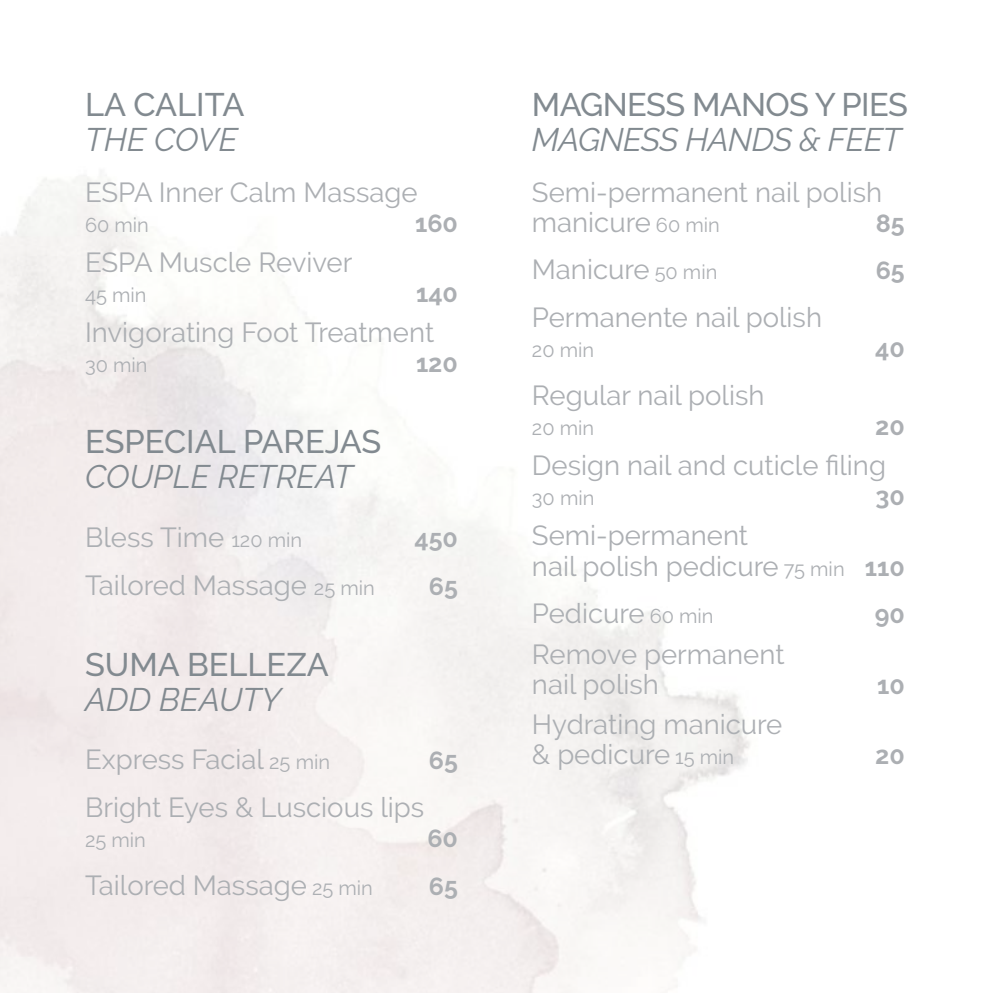
<style>
.page{position:relative;width:993px;height:993px;background:#fff}
.page>*{position:absolute;margin:0;border:0;box-sizing:border-box;transform-origin:0 0}
.t1{font:italic 32.5px "Raleway";letter-spacing:-.005em;color:#828a90}
.t2{font:500 32.5px "Raleway";color:#828a90}
.t3{font:500 32.5px "Raleway";letter-spacing:-.02em;color:#828a90}
.t4{font:27.5px/30px "Raleway";color:#acafb3}
.t5{font:700 25px "Raleway";color:#acafb3}
.t6{font:20px "Raleway";color:#acafb3}
.s1{font-size:20px}
.s2{font-weight:700;font-size:25px}
</style>
<div class="page">
<p class="t2" style="left:85px;top:85px;width:161px">LA CALITA</p>
<p class="t1" style="left:85px;top:120px;width:154px">THE COVE</p>
<p class="t4" style="left:85px;top:177px;width:334px">ESPA Inner Calm Massage</p>
<p class="t6" style="left:85px;top:213px;width:65px">60 min</p>
<p class="t5" style="left:415px;top:208px;width:44px">160</p>
<p class="t4" style="left:85px;top:247px;width:269px">ESPA Muscle Reviver</p>
<p class="t6" style="left:85px;top:283px;width:63px">45 min</p>
<p class="t5" style="left:416px;top:279px;width:43px">140</p>
<p class="t4" style="left:85px;top:317px;width:350px">Invigorating Foot Treatment</p>
<p class="t6" style="left:85px;top:353px;width:64px">30 min</p>
<p class="t5" style="left:416px;top:349px;width:43px">120</p>
<p class="t2" style="left:85px;top:423px;width:298px">ESPECIAL PAREJAS</p>
<p class="t1" style="left:85px;top:458px;width:269px">COUPLE RETREAT</p>
<p class="t4" style="left:85px;top:522px;width:218px">Bless Time <span class="s1">120 min</span></p>
<p class="t5" style="left:414px;top:523px;width:45px">450</p>
<p class="t4" style="left:85px;top:569px;width:291px">Tailored Massage <span class="s1">25 min</span></p>
<p class="t5" style="left:428px;top:571px;width:31px">65</p>
<p class="t2" style="left:85px;top:645px;width:245px">SUMA BELLEZA</p>
<p class="t1" style="left:85px;top:680px;width:198px">ADD BEAUTY</p>
<p class="t4" style="left:85px;top:744px;width:246px">Express Facial <span class="s1">25 min</span></p>
<p class="t5" style="left:428px;top:745px;width:31px">65</p>
<p class="t4" style="left:85px;top:791px;width:340px">Bright Eyes &amp; Luscious lips</p>
<p class="t6" style="left:85px;top:827px;width:62px">25 min</p>
<p class="t5" style="left:427px;top:823px;width:32px">60</p>
<p class="t4" style="left:85px;top:869px;width:289px">Tailored Massage <span class="s1">25 min</span></p>
<p class="t5" style="left:428px;top:871px;width:31px">65</p>
<p class="t3" style="left:531px;top:85px;width:377px">MAGNESS MANOS Y PIES</p>
<p class="t1" style="left:531px;top:120px;width:371px">MAGNESS HANDS &amp; FEET</p>
<p class="t4" style="left:531px;top:177px;width:351px">Semi-permanent nail polish manicure <span class="s1">60 min</span></p>
<p class="t5" style="left:875px;top:208px;width:31px">85</p>
<p class="t4" style="left:531px;top:254px;width:187px">Manicure <span class="s1">50 min</span></p>
<p class="t5" style="left:875px;top:256px;width:31px">65</p>
<p class="t4" style="left:531px;top:302px;width:291px">Permanente nail polish</p>
<p class="t6" style="left:531px;top:338px;width:64px">20 min</p>
<p class="t5" style="left:874px;top:334px;width:31px">40</p>
<p class="t4" style="left:531px;top:380px;width:234px">Regular nail polish</p>
<p class="t6" style="left:531px;top:416px;width:64px">20 min</p>
<p class="t5" style="left:874px;top:412px;width:31px">20</p>
<p class="t4" style="left:531px;top:450px;width:355px">Design nail and cuticle filing</p>
<p class="t6" style="left:531px;top:486px;width:64px">30 min</p>
<p class="t5" style="left:875px;top:482px;width:31px">30</p>
<p class="t4" style="left:531px;top:520px;width:374px">Semi-permanent<br>nail polish pedicure <span class="s1">75 min</span> <span class="s2">110</span></p>
<p class="t4" style="left:531px;top:598px;width:183px">Pedicure <span class="s1">60 min</span></p>
<p class="t5" style="left:874px;top:600px;width:32px">90</p>
<p class="t4" style="left:531px;top:638px;width:254px">Remove permanent nail polish</p>
<p class="t5" style="left:876px;top:670px;width:29px">10</p>
<p class="t4" style="left:531px;top:708px;width:252px">Hydrating manicure &amp; pedicure <span class="s1">15 min</span></p>
<p class="t5" style="left:874px;top:740px;width:31px">20</p>
</div>
